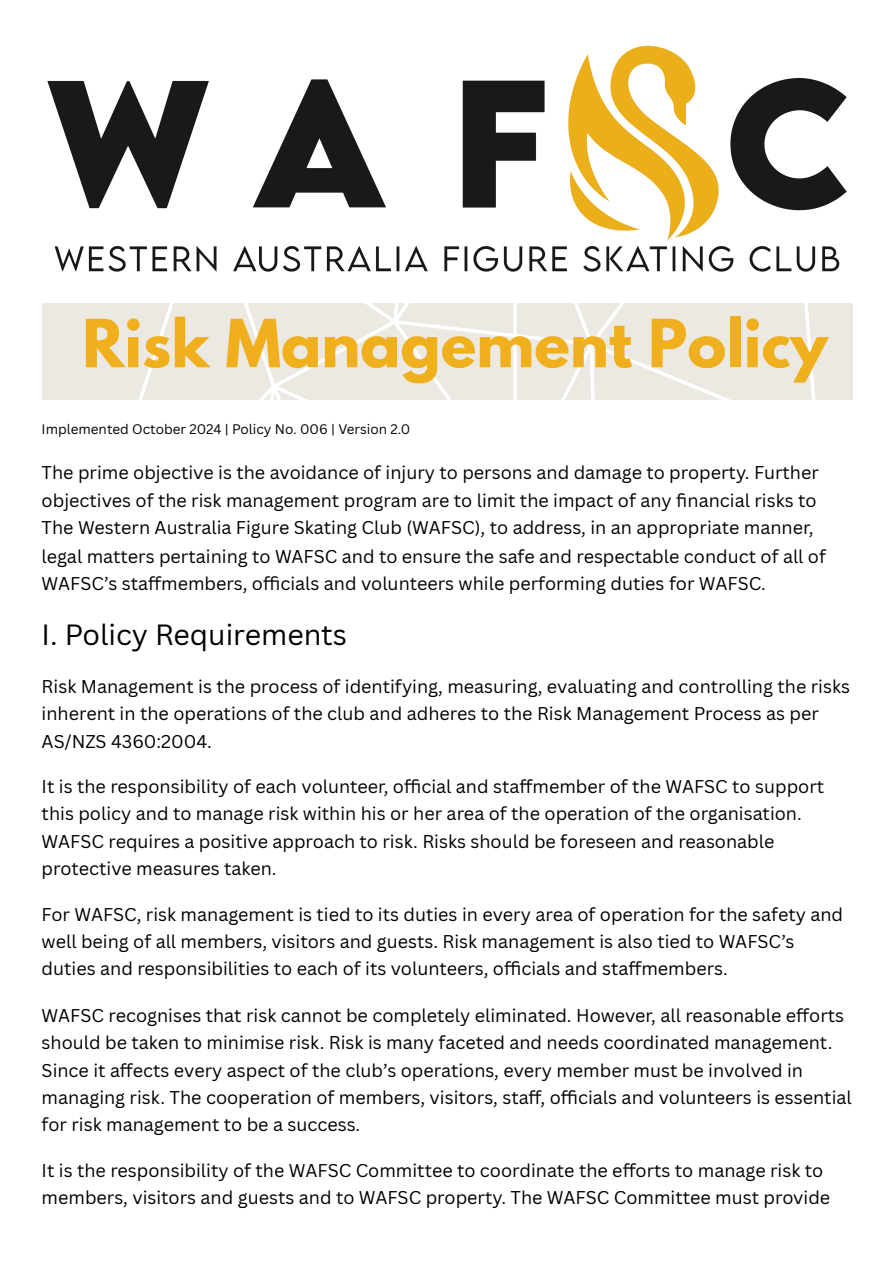
<style>
.page{position:relative;width:894px;height:1263px;background:#fff}
.page>*{position:absolute;margin:0;border:0;box-sizing:border-box;transform-origin:0 0}
.t1{font:700 58.8px "League Spartan";color:#f0b01e}
.t2{font:28.5px "Canva Sans";color:#000}
.t3{font:18px/27.3px "Canva Sans";color:#000}
.t4{font:13.5px "Canva Sans";color:#000}
</style>
<div class="page">
<img style="left:47px;top:45px;width:800px;height:227px">
<div style="left:42px;top:303px;width:810px;height:96px;background:#ebe9e1"></div>
<svg style="left:139px;top:303px;width:676px;height:96px"></svg>
<p class="t1" style="left:82px;top:314px;width:746px">Risk Management Policy</p>
<p class="t4" style="left:42px;top:420px;width:370px">Implemented October 2024 | Policy No. 006 | Version 2.0</p>
<h2 class="t3" style="left:42px;top:458px;width:785px">The prime objective is the avoidance of injury to persons and damage to property. Further objectives of the risk management program are to limit the impact of any fi nancial risks to The Western Australia Figure Skating Club (WAFSC), to address, in an appropriate manner, legal matters pertaining to WAFSC and to ensure the safe and respectable conduct of all of WAFSC’s staffmembers, offi cials and volunteers while performing duties for WAFSC.</h2>
<h1 class="t2" style="left:42px;top:614px;width:307px">I. Policy Requirements</h1>
<h2 class="t3" style="left:42px;top:672px;width:809px">Risk Management is the process of identifying, measuring, evaluating and controlling the risks inherent in the operations of the club and adheres to the Risk Management Process as per<br>AS/NZS 4360:2004.</h2>
<h2 class="t3" style="left:42px;top:772px;width:783px">It is the responsibility of each volunteer, offi cial and staffmember of the WAFSC to support this policy and to manage risk within his or her area of the operation of the organisation.<br>WAFSC requires a positive approach to risk. Risks should be foreseen and reasonable protective measures taken.</h2>
<h2 class="t3" style="left:42px;top:901px;width:802px">For WAFSC, risk management is tied to its duties in every area of operation for the safety and well being of all members, visitors and guests. Risk management is also tied to WAFSC’s duties and responsibilities to each of its volunteers, offi cials and staffmembers.</h2>
<h2 class="t3" style="left:42px;top:1001px;width:811px">WAFSC recognises that risk cannot be completely eliminated. However, all reasonable efforts should be taken to minimise risk. Risk is many faceted and needs coordinated management.<br>Since it affects every aspect of the club’s operations, every member must be involved in managing risk. The cooperation of members, visitors, staff, offi cials and volunteers is essential for risk management to be a success.</h2>
<h2 class="t3" style="left:42px;top:1156px;width:789px">It is the responsibility of the WAFSC Committee to coordinate the efforts to manage risk to members, visitors and guests and to WAFSC property. The WAFSC Committee must provide</h2>
</div>
